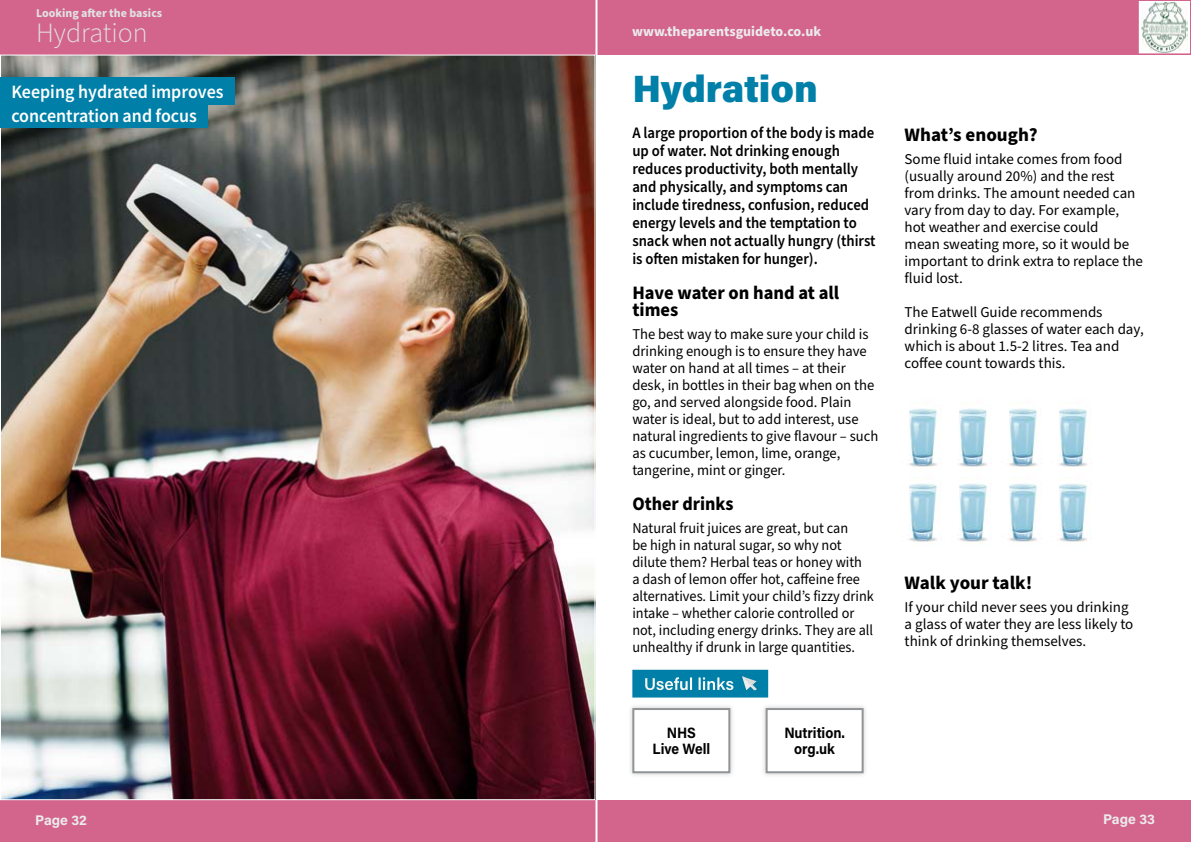
<style>
.page{position:relative;width:1191px;height:842px;background:#fff}
.page>*{position:absolute;margin:0;border:0;box-sizing:border-box;transform-origin:0 0}
.t1{font:900 38px "Acumin Pro";letter-spacing:-.01em;color:#0080a8}
.t2{font:300 28px "Source Sans Pro";color:#e1e1e1}
.t3{font:700 19px/17px "Source Sans Pro";color:#000}
.t4{font:700 19px "Source Sans Pro";color:#000;scale:.95 1}
.t5{font:18.9px/23.8px "Source Sans Variable";color:#fff;scale:.95 1}
.t6{font:600 17px "Acumin Pro";color:#fff}
.t7{font:600 16px/18px "Source Sans Pro";color:#000;scale:.92 1}
.t8{font:15px/17px "Source Sans Pro";color:#000}
.t9{font:15px/17px "Source Sans Pro";color:#000;scale:.95 1}
.t10{font:700 15px/16px "Acumin Pro";color:#000;text-align:center;scale:.92 1}
.t11{font:700 14px "Source Sans Pro";color:#ecebeb}
.t12{font:700 14px "Acumin Pro";color:#ecebeb}
.t13{font:700 12px "Source Sans Pro";color:#e1e1e1}
</style>
<div class="page">
<div style="left:0;top:0;width:1191px;height:55px;background:#d3658d"></div>
<div style="left:0;top:800px;width:1191px;height:41px;background:#d3658d"></div>
<hr style="left:595px;top:0;width:2px;height:842px;background:#fff">
<div style="left:1138px;top:0;width:52px;height:54px;background:#fff"></div>
<img style="left:1141px;top:3px;width:46px;height:49px">
<div style="left:1137px;top:0;width:54px;height:54px;border:1px solid #d3658d"></div>
<img style="left:2px;top:57px;width:591px;height:741px">
<div style="left:628px;top:704px;width:106px;height:74px;background:#bfbab9;opacity:.75"></div>
<div style="left:633px;top:709px;width:96px;height:63px;background:#fff"></div>
<div style="left:632px;top:708px;width:98px;height:65px;border:2px solid #919598"></div>
<div style="left:761px;top:704px;width:106px;height:74px;background:#bfbab9;opacity:.75"></div>
<div style="left:766px;top:709px;width:96px;height:63px;background:#fff"></div>
<div style="left:765px;top:708px;width:98px;height:65px;border:2px solid #919598"></div>
<img style="left:909px;top:408px;width:179px;height:134px">
<div style="left:634px;top:671px;width:132px;height:25px;background:#0080a8"></div>
<div style="left:632px;top:670px;width:136px;height:27px;border:3px solid #0080a8"></div>
<img style="left:742px;top:676px;width:15px;height:13px">
<div style="left:0;top:77px;width:235px;height:28px;background:#0080a8"></div>
<div style="left:0;top:104px;width:208px;height:24px;background:#0080a8"></div>
<p class="t13" style="left:36px;top:4px;width:128px">Looking after the basics</p>
<h2 class="t2" style="left:36px;top:14px;width:113px">Hydration</h2>
<p class="t5" style="left:11px;top:80px;width:225px">Keeping hydrated improves concentration and focus</p>
<p class="t11" style="left:632px;top:22px;width:190px">www.theparentsguideto.co.uk</p>
<h1 class="t1" style="left:632px;top:62px;width:187px">Hydration</h1>
<p class="t7" style="left:632px;top:124px;width:266px">A large proportion of the body is made up of water. Not drinking enough reduces productivity, both mentally and physically, and symptoms can include tiredness, confusion, reduced energy levels and the temptation to snack when not actually hungry (thirst is often mistaken for hunger).</p>
<p class="t3" style="left:632px;top:285px;width:208px">Have water on hand at all times</p>
<p class="t8" style="left:632px;top:326px;width:247px">The best way to make sure your child is drinking enough is to ensure they have water on hand at all times – at their desk, in bottles in their bag when on the go, and served alongside food. Plain water is ideal, but to add interest, use natural ingredients to give flavour – such as cucumber, lemon, lime, orange, tangerine, mint or ginger.</p>
<p class="t4" style="left:632px;top:491px;width:108px">Other drinks</p>
<p class="t9" style="left:632px;top:520px;width:256px">Natural fruit juices are great, but can<br>be high in natural sugar, so why not dilute them? Herbal teas or honey with<br>a dash of lemon offer hot, caffeine free alternatives. Limit your child’s fizzy drink intake – whether calorie controlled or not, including energy drinks. They are all unhealthy if drunk in large quantities.</p>
<p class="t6" style="left:644px;top:672px;width:92px">Useful links</p>
<p class="t10" style="left:652px;top:724px;width:64px">NHS<br>Live Well</p>
<p class="t10" style="left:784px;top:724px;width:67px">Nutrition. org.uk</p>
<p class="t3" style="left:904px;top:127px;width:134px">What’s enough?</p>
<p class="t8" style="left:904px;top:151px;width:240px">Some fluid intake comes from food (usually around 20%) and the rest from drinks. The amount needed can vary from day to day. For example, hot weather and exercise could<br>mean sweating more, so it would be important to drink extra to replace the fluid lost.</p>
<p class="t8" style="left:904px;top:304px;width:241px">The Eatwell Guide recommends drinking 6-8 glasses of water each day, which is about 1.5-2 litres. Tea and coffee count towards this.</p>
<p class="t3" style="left:904px;top:575px;width:129px">Walk your talk!</p>
<p class="t8" style="left:904px;top:599px;width:230px">If your child never sees you drinking a glass of water they are less likely to think of drinking themselves.</p>
<p class="t12" style="left:35px;top:810px;width:53px">Page 32</p>
<p class="t12" style="left:1103px;top:809px;width:53px">Page 33</p>
</div>
